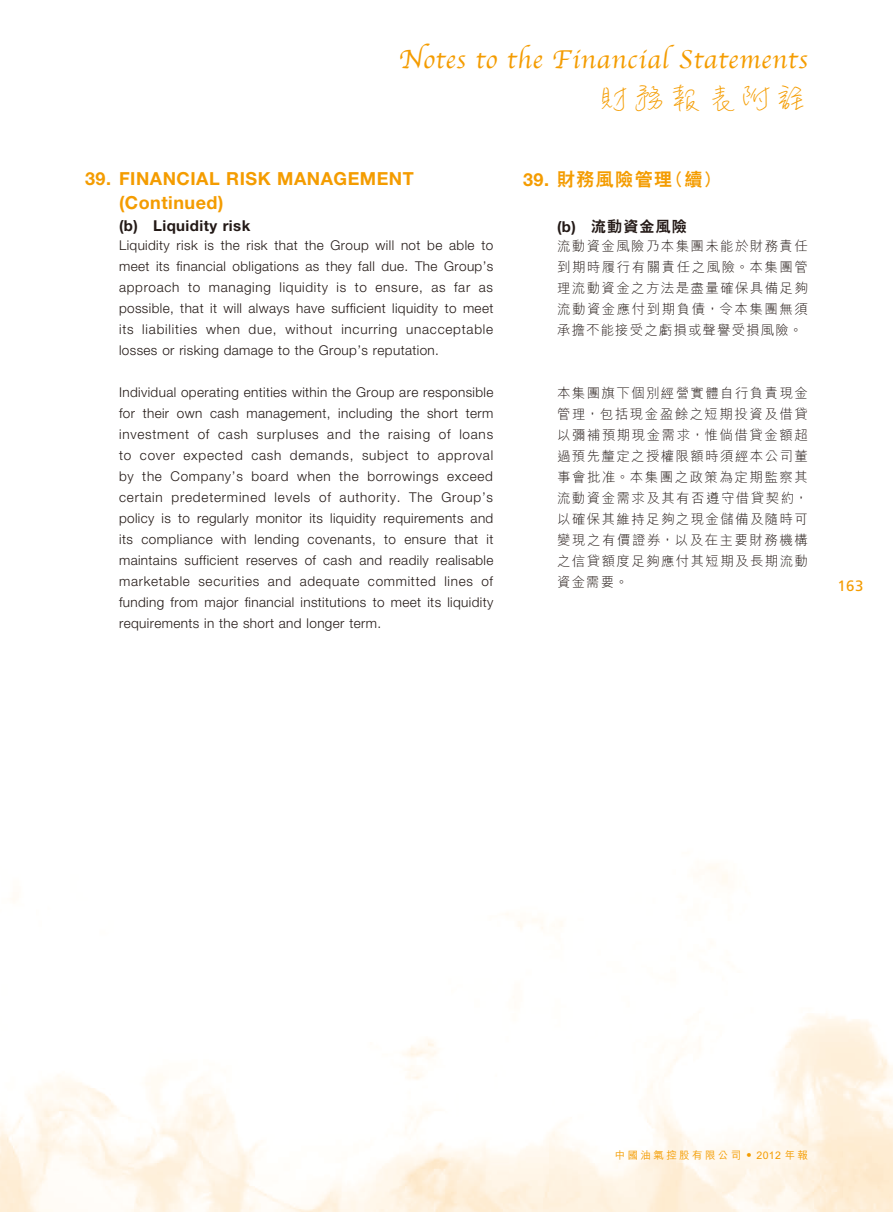
<style>
.page{position:relative;width:893px;height:1212px;background:#fff}
.page>*{position:absolute;margin:0;border:0;box-sizing:border-box;transform-origin:0 0}
.t1{font:300 33px "M Ling Wai FHK";letter-spacing:.08em;color:#f49c00}
.t2{font:27px "Apple Chancery";letter-spacing:.03em;color:#f49c00}
.t3{font:700 18px/24px "Helvetica Neue LT Std";letter-spacing:.03em;color:#f49c00}
.t4{font:800 18px "C Hei 2 HK";letter-spacing:.08em;color:#f49c00}
.t5{font:700 15px "Helvetica Neue LT Std";letter-spacing:.03em;color:#231916}
.t6{font:800 15px "C Hei 2 HK";letter-spacing:.08em;color:#231916}
.t7{font:15px "Frutiger LT Std";color:#f49c00}
.t8{font:300 13.5px/21px "Helvetica Neue LT Std";letter-spacing:.03em;color:#231916;text-align:justify}
.t9{font:300 13.5px/21px "M Hei HK";letter-spacing:.1em;color:#231916;text-align:justify}
.t10{font:500 10.5px "M Hei HK";letter-spacing:.23em;color:#f49c00}
.s1{font-family:"Helvetica Neue LT Std";font-weight:700}
</style>
<div class="page">
<h2 class="t2" style="left:399px;top:37px;width:410px">Notes to the Financial Statements</h2>
<h1 class="t1" style="left:597px;top:76px;width:212px">財務報表附註</h1>
<h3 class="t3" style="left:119px;top:166px;width:296px;text-indent:-34px">39. FINANCIAL RISK MANAGEMENT (Continued)</h3>
<p class="t5" style="left:119px;top:216px;width:133px">(b) Liquidity risk</p>
<p class="t8" style="left:119px;top:235px;width:376px">Liquidity risk is the risk that the Group will not be able to meet its financial obligations as they fall due. The Group’s approach to managing liquidity is to ensure, as far as possible, that it will always have sufficient liquidity to meet its liabilities when due, without incurring unacceptable losses or risking damage to the Group’s reputation.</p>
<p class="t8" style="left:119px;top:382px;width:376px">Individual operating entities within the Group are responsible for their own cash management, including the short term investment of cash surpluses and the raising of loans to cover expected cash demands, subject to approval by the Company’s board when the borrowings exceed certain predetermined levels of authority. The Group’s policy is to regularly monitor its liquidity requirements and its compliance with lending covenants, to ensure that it maintains sufficient reserves of cash and readily realisable marketable securities and adequate committed lines of funding from major financial institutions to meet its liquidity requirements in the short and longer term.</p>
<h3 class="t4" style="left:523px;top:167px;width:199px"><span class="s1">39.</span> 財務風險管理（續）</h3>
<p class="t6" style="left:557px;top:216px;width:131px"><span class="s1">(b)</span> 流動資金風險</p>
<p class="t9" style="left:557px;top:235px;width:252px">流動資金風險乃本集團未能於財務責任到期時履行有關責任之風險。本集團管理流動資金之方法是盡量確保具備足夠流動資金應付到期負債，令本集團無須承擔不能接受之虧損或聲譽受損風險。</p>
<p class="t9" style="left:557px;top:382px;width:252px">本集團旗下個別經營實體自行負責現金管理，包括現金盈餘之短期投資及借貸以彌補預期現金需求，惟倘借貸金額超過預先釐定之授權限額時須經本公司董事會批准。本集團之政策為定期監察其流動資金需求及其有否遵守借貸契約，以確保其維持足夠之現金儲備及隨時可變現之有價證券，以及在主要財務機構之信貸額度足夠應付其短期及長期流動資金需要。</p>
<p class="t7" style="left:837px;top:577px;width:27px">163</p>
<p class="t10" style="left:615px;top:1147px;width:195px">中國油氣控股有限公司•2012 年報</p>
</div>
